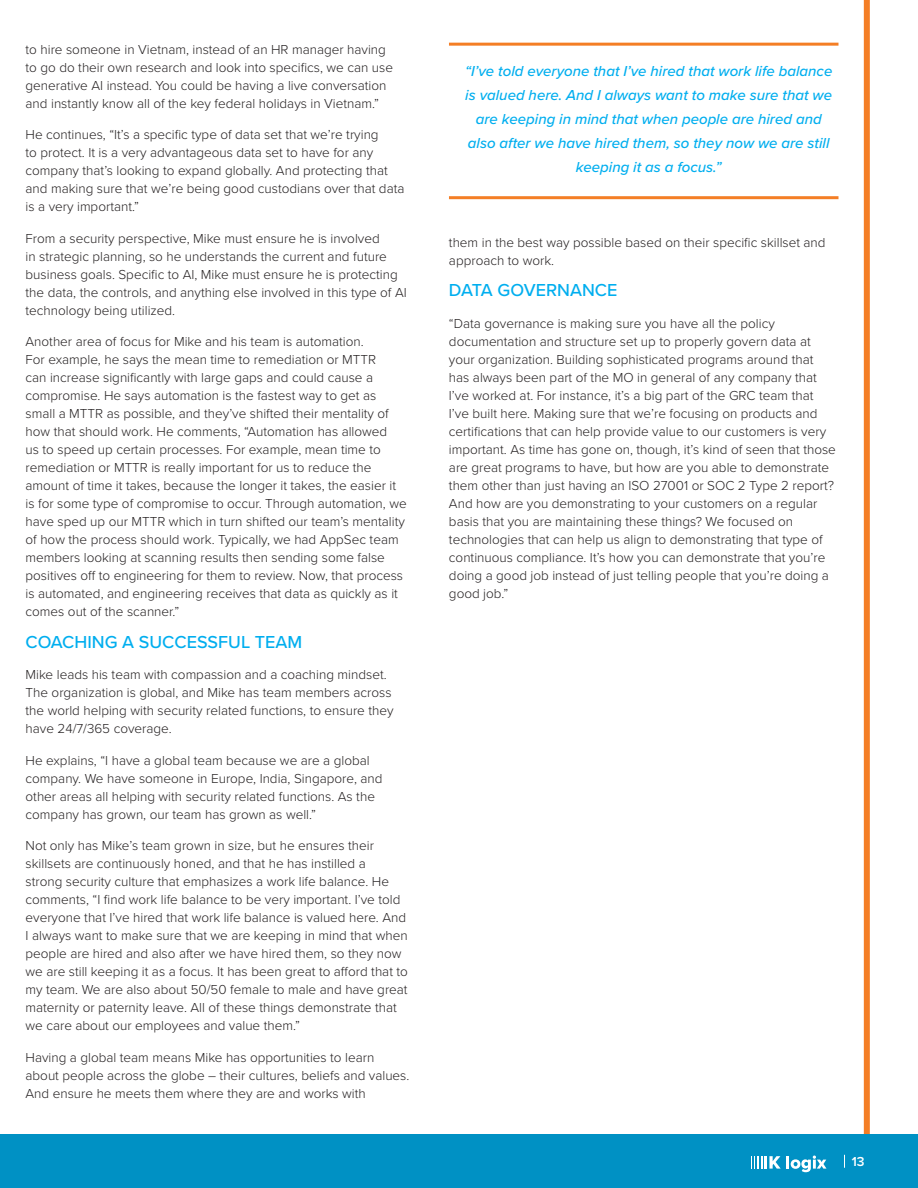
<style>
.page{position:relative;width:918px;height:1188px;background:#fff}
.page>*{position:absolute;margin:0;border:0;box-sizing:border-box;transform-origin:0 0}
.Body_Text{font:500 18px "Proxima Nova";color:#00aeef}
.Body_Text-2{font:italic 500 15px/24px "Proxima Nova";color:#00aeef;text-align:center}
.Body_Text-3{font:300 13.5px/18px "Proxima Nova";color:#231f20}
.t1{font:600 13.5px "Proxima Nova";color:#fff}
</style>
<div class="page">
<div style="left:0;top:1135px;width:918px;height:53px;background:#0091c4"></div>
<svg style="left:844px;top:1155px;width:1px;height:13px"></svg>
<svg style="left:751px;top:1156px;width:76px;height:16px"></svg>
<div style="left:864px;top:0;width:6px;height:1134px;background:#f47e25"></div>
<hr style="left:449px;top:43px;width:390px;height:3px;background:#f47e25">
<hr style="left:449px;top:196px;width:390px;height:3px;background:#f47e25">
<p class="Body_Text-3" style="left:26px;top:40px;width:369px">to hire someone in Vietnam, instead of an HR manager having to go do their own research and look into specifics, we can use generative AI instead. You could be having a live conversation and instantly know all of the key federal holidays in Vietnam.”</p>
<p class="Body_Text-3" style="left:26px;top:125px;width:380px">He continues, “It’s a specific type of data set that we’re trying<br>to protect. It is a very advantageous data set to have for any company that’s looking to expand globally. And protecting that and making sure that we’re being good custodians over that data is a very important.”</p>
<p class="Body_Text-3" style="left:26px;top:229px;width:383px">From a security perspective, Mike must ensure he is involved<br>in strategic planning, so he understands the current and future business goals. Specific to AI, Mike must ensure he is protecting the data, the controls, and anything else involved in this type of AI technology being utilized.</p>
<p class="Body_Text-3" style="left:26px;top:332px;width:383px">Another area of focus for Mike and his team is automation.<br>For example, he says the mean time to remediation or MTTR<br>can increase significantly with large gaps and could cause a compromise. He says automation is the fastest way to get as small a MTTR as possible, and they’ve shifted their mentality of how that should work. He comments, “Automation has allowed<br>us to speed up certain processes. For example, mean time to remediation or MTTR is really important for us to reduce the amount of time it takes, because the longer it takes, the easier it is for some type of compromise to occur. Through automation, we have sped up our MTTR which in turn shifted our team’s mentality of how the process should work. Typically, we had AppSec team members looking at scanning results then sending some false positives off to engineering for them to review. Now, that process is automated, and engineering receives that data as quickly as it comes out of the scanner.”</p>
<p class="Body_Text" style="left:26px;top:629px;width:278px">COACHING A SUCCESSFUL TEAM</p>
<p class="Body_Text-3" style="left:26px;top:665px;width:370px">Mike leads his team with compassion and a coaching mindset.<br>The organization is global, and Mike has team members across the world helping with security related functions, to ensure they have 24/7/365 coverage.</p>
<p class="Body_Text-3" style="left:26px;top:751px;width:358px">He explains, “I have a global team because we are a global company. We have someone in Europe, India, Singapore, and other areas all helping with security related functions. As the company has grown, our team has grown as well.”</p>
<p class="Body_Text-3" style="left:26px;top:836px;width:384px">Not only has Mike’s team grown in size, but he ensures their skillsets are continuously honed, and that he has instilled a<br>strong security culture that emphasizes a work life balance. He comments, “I find work life balance to be very important. I’ve told everyone that I’ve hired that work life balance is valued here. And I always want to make sure that we are keeping in mind that when people are hired and also after we have hired them, so they now we are still keeping it as a focus. It has been great to afford that to my team. We are also about 50/50 female to male and have great maternity or paternity leave. All of these things demonstrate that we care about our employees and value them.”</p>
<p class="Body_Text-3" style="left:26px;top:1048px;width:385px">Having a global team means Mike has opportunities to learn about people across the globe – their cultures, beliefs and values.<br>And ensure he meets them where they are and works with</p>
<p class="Body_Text-2" style="left:465px;top:59px;width:369px">“I’ve told everyone that I’ve hired that work life balance is valued here. And I always want to make sure that we are keeping in mind that when people are hired and also after we have hired them, so they now we are still keeping it as a focus.”</p>
<p class="Body_Text-3" style="left:449px;top:232px;width:378px">them in the best way possible based on their specific skillset and approach to work.</p>
<p class="Body_Text" style="left:449px;top:277px;width:170px">DATA GOVERNANCE</p>
<p class="Body_Text-3" style="left:449px;top:313px;width:388px">“Data governance is making sure you have all the policy documentation and structure set up to properly govern data at your organization. Building sophisticated programs around that has always been part of the MO in general of any company that I’ve worked at. For instance, it’s a big part of the GRC team that I’ve built here. Making sure that we’re focusing on products and certifications that can help provide value to our customers is very important. As time has gone on, though, it’s kind of seen that those are great programs to have, but how are you able to demonstrate them other than just having an ISO 27001 or SOC 2 Type 2 report?<br>And how are you demonstrating to your customers on a regular basis that you are maintaining these things? We focused on technologies that can help us align to demonstrating that type of continuous compliance. It’s how you can demonstrate that you’re doing a good job instead of just telling people that you’re doing a good job.”</p>
<p class="t1" style="left:852px;top:1151px;width:14px">13</p>
</div>
